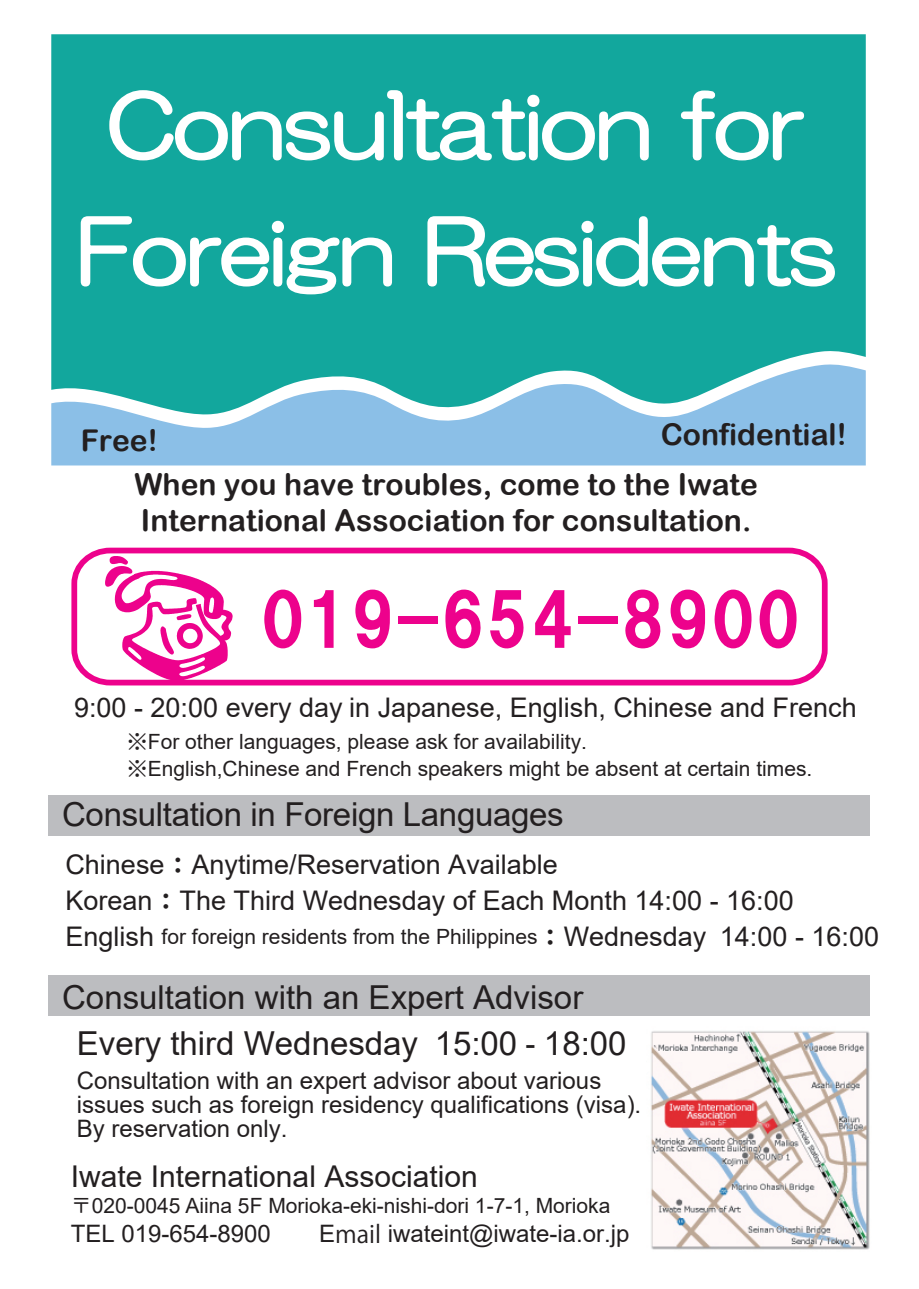
<style>
.page{position:relative;width:919px;height:1289px;background:#fff}
.page>*{position:absolute;margin:0;border:0;box-sizing:border-box;transform-origin:0 0}
.t1{font:84px/126px "HG Maru Gothic MPRO";color:#fff;text-align:center}
.t2{font:72px "HG Soei Kakugothic UB";color:#ed028c;scale:1.25 1}
.t3{font:33px "Arial";color:#231f20}
.t4{font:30px/36px "Arial Rounded MT Bold";color:#231f20}
.t5{font:30px "Arial";color:#231f20}
.t6{font:27px/36px "Arial";color:#231f20}
.t7{font:24px/24px "Arial";color:#231f20}
.t8{font:21px/27px "Arial";color:#231f20}
.s1{font-family:"HG Maru Gothic MPRO"}
.s2{font-family:"HG Soei Kakugothic UB"}
.s3{font-size:27px}
.s4{font-family:"HG Soei Kakugothic UB";font-size:27px}
.s5{font-size:30px}
.s6{font-family:"Koz Go Pr 6 N"}
</style>
<div class="page">
<div style="left:48px;top:795px;width:822px;height:40px;background:#bcbdc0"></div>
<div style="left:48px;top:975px;width:822px;height:40px;background:#bcbdc0"></div>
<div style="left:51px;top:34px;width:814px;height:329px;background:#12a79d"></div>
<svg style="left:51px;top:363px;width:814px;height:102px;background:#7ac0d7"></svg>
<svg style="left:108px;top:89px;width:542px;height:73px"></svg>
<svg style="left:679px;top:89px;width:126px;height:73px;background:#45b9b2"></svg>
<svg style="left:79px;top:215px;width:314px;height:81px;background:#45b9b2"></svg>
<svg style="left:426px;top:215px;width:410px;height:73px"></svg>
<svg style="left:105px;top:556px;width:127px;height:122px"></svg>
<div style="left:71px;top:547px;width:756px;height:138px;border:6px solid #ed028c;border-radius:34px"></div>
<img style="left:651px;top:1031px;width:219px;height:219px">
<h1 class="t1" style="left:77px;top:62px;width:759px">Consultation for<br>Foreign Residents</h1>
<h3 class="t4" style="left:81px;top:422px;width:78px">Free!</h3>
<h3 class="t4" style="left:660px;top:416px;width:187px">Confidential!</h3>
<h3 class="t4" style="left:134px;top:466px;width:625px">When you have troubles, come to the Iwate<br>International Association for consultation.</h3>
<h2 class="t2" style="left:260px;top:583px;width:433px">019-654-8900</h2>
<p class="t6" style="left:74px;top:689px;width:784px">9:00 - 20:00 every day in Japanese, English, Chinese and French</p>
<p class="t8" style="left:127px;top:727px;width:687px"><span class="s1">※</span>For other languages, please ask for availability.<br><span class="s1">※</span>English,Chinese and French speakers might be absent at certain times.</p>
<h3 class="t3" style="left:62px;top:791px;width:503px">Consultation in Foreign Languages</h3>
<p class="t6" style="left:65px;top:846px;width:729px">Chinese<span class="s2">：</span>Anytime/Reservation Available<br>Korean<span class="s2">：</span>The Third Wednesday of Each Month 14:00 - 16:00</p>
<p class="t8" style="left:65px;top:923px;width:815px"><span class="s3">English</span> for foreign residents from the Philippines <span class="s4">：</span><span class="s3">Wednesday 14:00 - 16:00</span></p>
<h3 class="t3" style="left:62px;top:974px;width:522px">Consultation with an Expert Advisor</h3>
<h3 class="t3" style="left:77px;top:1020px;width:551px">Every third Wednesday 15:00 <span class="s5">-</span> 18:00</h3>
<p class="t7" style="left:77px;top:1068px;width:566px">Consultation with an expert advisor about various issues such as foreign residency qualifications (visa).<br>By reservation only.</p>
<h3 class="t5" style="left:71px;top:1156px;width:408px">Iwate International Association</h3>
<p class="t8" style="left:71px;top:1191px;width:541px"><span class="s6">〒</span>020-0045 Aiina 5F Morioka-eki-nishi-dori 1-7-1, Morioka</p>
<p class="t7" style="left:71px;top:1221px;width:560px">TEL 019-654-8900<span class="s6">　　</span>E<span class="s6">mail</span> iwateint@iwate-ia.or.jp</p>
</div>
